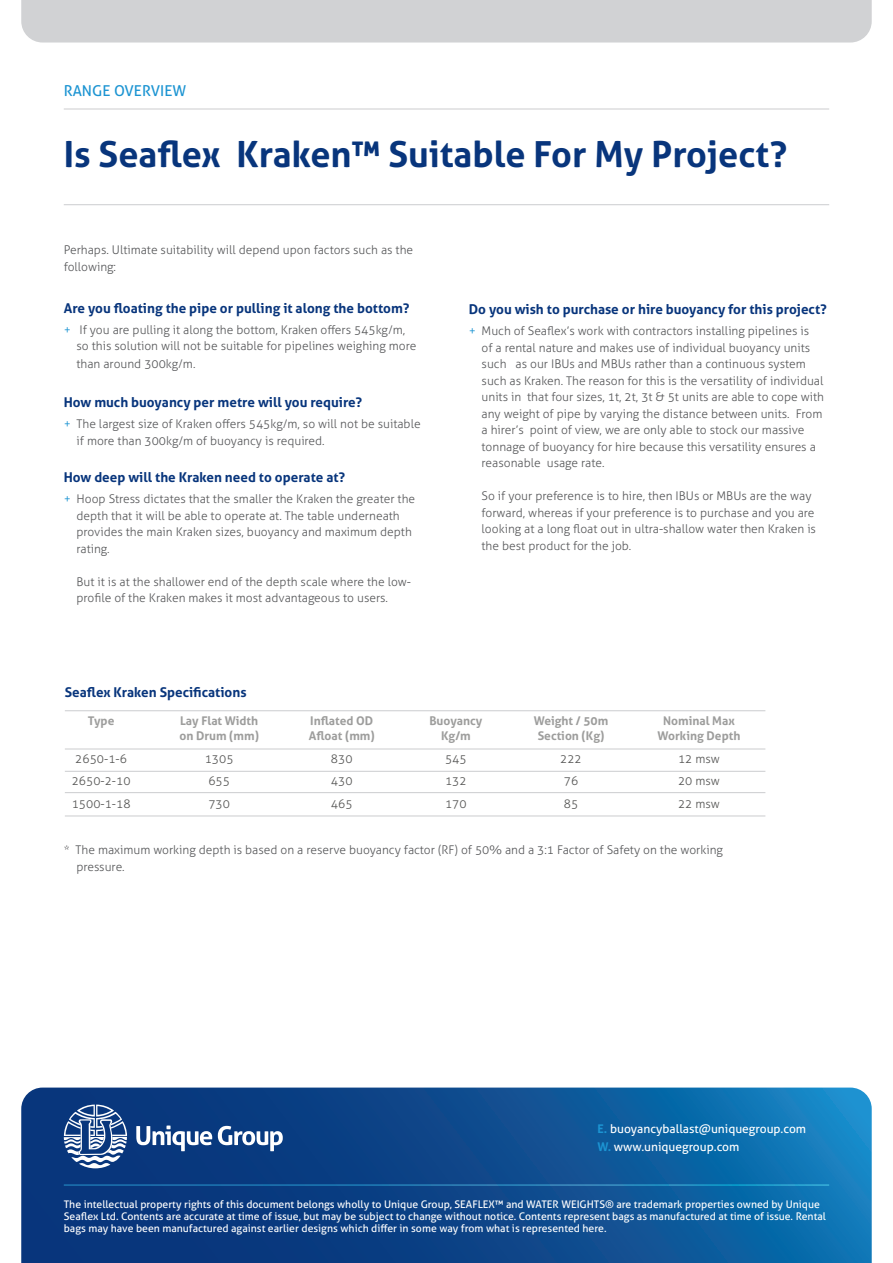
<style>
.page{position:relative;width:893px;height:1263px;background:#fff}
.page>*{position:absolute;margin:0;border:0;box-sizing:border-box;transform-origin:0 0}
.Body{font:700 36px "Aller";color:#08357c}
.Body-2{font:15px "Aller";color:#1c94d2}
.Body-3{font:700 13.5px "Aller";color:#08357c}
.Body-4{font:300 12px/16.5px "Aller";color:#57585a}
.t1{font:700 12px "Aller";color:#9d9d9c}
.t2{font:300 12px "Aller";color:#575756}
.Body-5{font:12px "Aller";color:#fff}
.Body-6{font:10.5px/12px "Aller";color:#fff}
.s1{color:#1c94d2}
.s2{font-weight:700;color:#1c94d2}
</style>
<div class="page">
<svg style="left:21px;top:1087px;width:851px;height:176px;background:#0d4f91"></svg>
<hr style="left:64px;top:1184px;width:765px;height:2px;background:#fff">
<svg style="left:64px;top:1104px;width:63px;height:64px"></svg>
<svg style="left:136px;top:1125px;width:76px;height:26px"></svg>
<svg style="left:218px;top:1126px;width:65px;height:25px"></svg>
<div style="left:21px;top:0;width:851px;height:43px;background:#d1d2d4"></div>
<hr style="left:65px;top:710px;width:700px;height:1px;background:#d1d2d4">
<hr style="left:65px;top:748px;width:700px;height:1px;background:#d1d2d4">
<hr style="left:65px;top:771px;width:700px;height:1px;background:#d1d2d4">
<hr style="left:65px;top:792px;width:700px;height:1px;background:#d1d2d4">
<hr style="left:65px;top:815px;width:700px;height:1px;background:#d1d2d4">
<hr style="left:64px;top:108px;width:765px;height:2px;background:#d1d2d4">
<hr style="left:64px;top:204px;width:765px;height:1px;background:#d1d2d4">
<p class="Body-2" style="left:64px;top:82px;width:124px">RANGE OVERVIEW</p>
<p class="Body" style="left:64px;top:132px;width:725px">Is Seaflex Kraken™ Suitable For My Project?</p>
<p class="Body-4" style="left:64px;top:242px;width:351px">Perhaps. Ultimate suitability will depend upon factors such as the</p>
<p class="Body-4" style="left:64px;top:258px;width:54px">following:</p>
<p class="Body-3" style="left:64px;top:300px;width:347px">Are you floating the pipe or pulling it along the bottom?</p>
<p class="Body-4" style="left:77px;top:321px;width:341px;text-indent:-13px"><span class="s1">+</span> If you are pulling it along the bottom, Kraken offers 545kg/m, so this solution will not be suitable for pipelines weighing more</p>
<p class="Body-4" style="left:77px;top:356px;width:120px">than around 300kg/m.</p>
<p class="Body-3" style="left:64px;top:394px;width:300px">How much buoyancy per metre will you require?</p>
<p class="Body-4" style="left:77px;top:416px;width:346px;text-indent:-13px"><span class="s1">+</span> The largest size of Kraken offers 545kg/m, so will not be suitable if more than 300kg/m of buoyancy is required.</p>
<p class="Body-3" style="left:64px;top:469px;width:283px">How deep will the Kraken need to operate at?</p>
<p class="Body-4" style="left:77px;top:491px;width:340px;text-indent:-13px"><span class="s1">+</span> Hoop Stress dictates that the smaller the Kraken the greater the depth that it will be able to operate at. The table underneath provides the main Kraken sizes, buoyancy and maximum depth rating.</p>
<p class="Body-4" style="left:77px;top:573px;width:336px">But it is at the shallower end of the depth scale where the low&shy;profile of the Kraken makes it most advantageous to users.</p>
<p class="Body-3" style="left:469px;top:301px;width:360px">Do you wish to purchase or hire buoyancy for this project?</p>
<p class="Body-4" style="left:482px;top:322px;width:344px;text-indent:-13px"><span class="s1">+</span> Much of Seaflex’s work with contractors installing pipelines is<br>of a rental nature and makes use of individual buoyancy units such as our IBUs and MBUs rather than a continuous system such as Kraken. The reason for this is the versatility of individual units in that four sizes, 1t, 2t, 3t &amp; 5t units are able to cope with any weight of pipe by varying the distance between units. From a hirer’s point of view, we are only able to stock our massive tonnage of buoyancy for hire because this versatility ensures a reasonable usage rate.</p>
<p class="Body-4" style="left:482px;top:487px;width:336px">So if your preference is to hire, then IBUs or MBUs are the way forward, whereas if your preference is to purchase and you are looking at a long float out in ultra-shallow water then Kraken is the best product for the job.</p>
<p class="Body-3" style="left:65px;top:684px;width:183px">Seaflex Kraken Specifications</p>
<p class="t1" style="left:88px;top:714px;width:28px">Type</p>
<p class="t2" style="left:75px;top:751px;width:53px">2650-1-6</p>
<p class="t2" style="left:72px;top:774px;width:60px">2650-2-10</p>
<p class="t2" style="left:72px;top:796px;width:60px">1500-1-18</p>
<p class="t1" style="left:663px;top:714px;width:73px">Nominal Max</p>
<p class="t1" style="left:657px;top:729px;width:84px">Working Depth</p>
<p class="t2" style="left:678px;top:751px;width:43px">12 msw</p>
<p class="t2" style="left:678px;top:774px;width:43px">20 msw</p>
<p class="t2" style="left:678px;top:796px;width:43px">22 msw</p>
<p class="Body-4" style="left:77px;top:841px;width:648px;text-indent:-13px">* The maximum working depth is based on a reserve buoyancy factor (RF) of 50% and a 3:1 Factor of Safety on the working pressure.</p>
<p class="t1" style="left:180px;top:714px;width:80px">Lay Flat Width</p>
<p class="t1" style="left:179px;top:729px;width:81px">on Drum (mm)</p>
<p class="t2" style="left:205px;top:751px;width:30px">1305</p>
<p class="t2" style="left:208px;top:774px;width:23px">655</p>
<p class="t2" style="left:208px;top:796px;width:23px">730</p>
<p class="t1" style="left:534px;top:714px;width:76px">Weight / 50m</p>
<p class="t1" style="left:538px;top:729px;width:68px">Section (Kg)</p>
<p class="t2" style="left:560px;top:751px;width:23px">222</p>
<p class="t2" style="left:564px;top:774px;width:16px">76</p>
<p class="t2" style="left:564px;top:796px;width:16px">85</p>
<p class="t1" style="left:310px;top:714px;width:65px">Inflated OD</p>
<p class="t1" style="left:309px;top:729px;width:67px">Afloat (mm)</p>
<p class="t2" style="left:331px;top:751px;width:23px">830</p>
<p class="t2" style="left:331px;top:774px;width:23px">430</p>
<p class="t2" style="left:331px;top:796px;width:23px">465</p>
<p class="t1" style="left:429px;top:714px;width:54px">Buoyancy</p>
<p class="t1" style="left:441px;top:729px;width:31px">Kg/m</p>
<p class="t2" style="left:445px;top:751px;width:23px">545</p>
<p class="t2" style="left:445px;top:774px;width:23px">132</p>
<p class="t2" style="left:445px;top:796px;width:23px">170</p>
<p class="Body-5" style="left:597px;top:1121px;width:210px"><span class="s2">E.</span> buoyancyballast@uniquegroup.com</p>
<p class="Body-5" style="left:597px;top:1139px;width:143px"><span class="s2">W.</span> www.uniquegroup.com</p>
<p class="Body-6" style="left:64px;top:1198px;width:764px">The intellectual property rights of this document belongs wholly to Unique Group, SEAFLEX™ and WATER WEIGHTS® are trademark properties owned by Unique<br>Seaflex Ltd. Contents are accurate at time of issue, but may be subject to change without notice. Contents represent bags as manufactured at time of issue. Rental bags may have been manufactured against earlier designs which differ in some way from what is represented here.</p>
</div>
